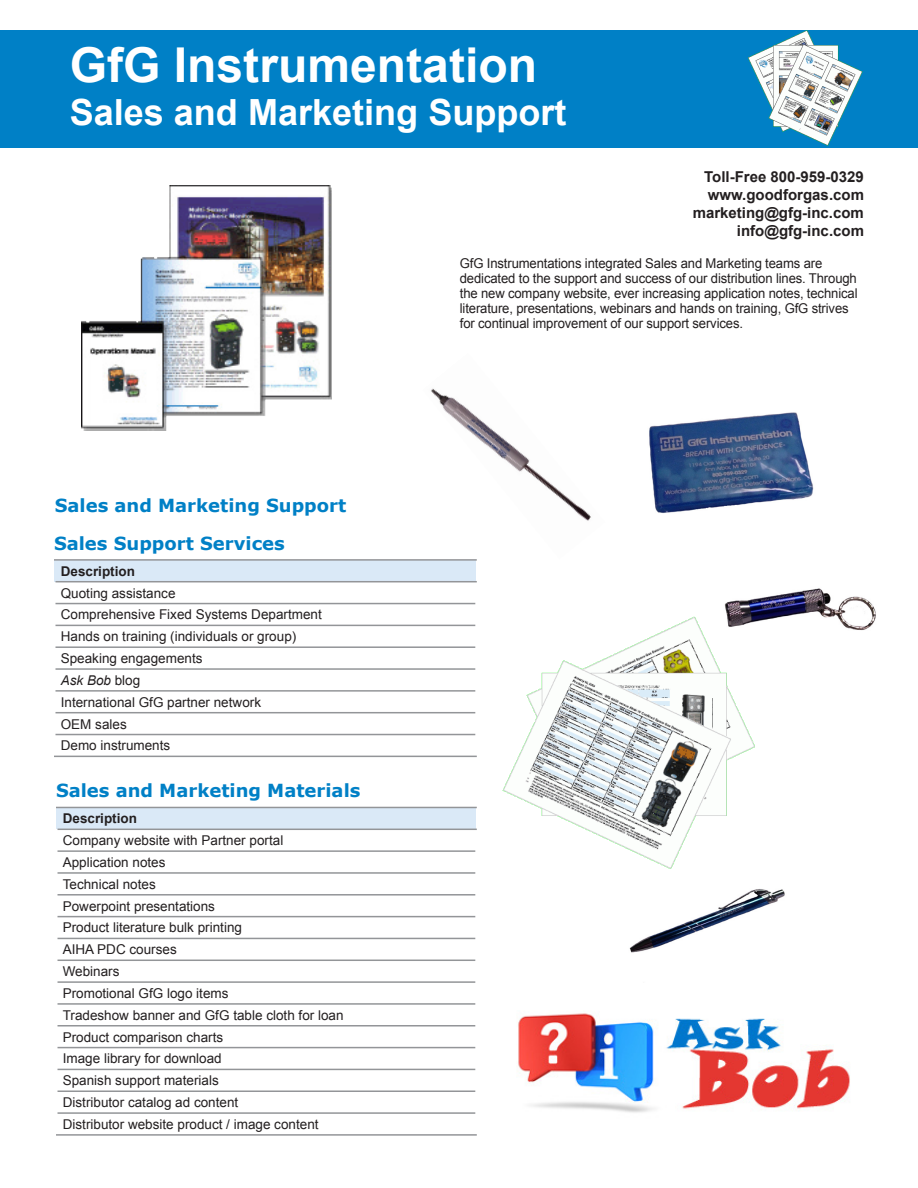
<style>
.page{position:relative;width:918px;height:1188px;background:#fff}
.page>*{position:absolute;margin:0;border:0;box-sizing:border-box;transform-origin:0 0}
.Front_Title{font:700 48.15px "Arial";color:#fff}
.Front_Title-2{font:700 36px "Arial";color:#fff}
.t1{font:700 18px "Verdana";color:#0080c6}
.t2{font:700 15px "Arial";color:#231f20}
._1Body{font:13.5px/15px "Arial";color:#231f20}
.t3{font:700 13.5px "Arial";color:#231f20}
.t4{font:italic 13.5px "Arial";color:#231f20}
.s1{font-style:normal}
</style>
<div class="page">
<div style="left:0;top:30px;width:918px;height:117px;background:#0080c6"></div>
<div style="left:55px;top:560px;width:421px;height:22px;background:#dae9f7"></div>
<hr style="left:54px;top:559px;width:423px;height:2px;background:#939598">
<hr style="left:56px;top:581px;width:421px;height:1px;background:#939598">
<hr style="left:56px;top:603px;width:419px;height:1px;background:#939598">
<hr style="left:56px;top:625px;width:419px;height:1px;background:#939598">
<hr style="left:56px;top:646px;width:419px;height:2px;background:#939598">
<hr style="left:56px;top:668px;width:419px;height:2px;background:#939598">
<hr style="left:56px;top:690px;width:419px;height:2px;background:#939598">
<hr style="left:56px;top:712px;width:419px;height:1px;background:#939598">
<hr style="left:56px;top:734px;width:419px;height:1px;background:#939598">
<hr style="left:54px;top:756px;width:423px;height:1px;background:#939598">
<img style="left:81px;top:186px;width:250px;height:244px">
<img style="left:743px;top:30px;width:121px;height:118px">
<img style="left:502px;top:616px;width:253px;height:253px">
<div style="left:57px;top:807px;width:419px;height:22px;background:#dae9f7"></div>
<hr style="left:56px;top:807px;width:421px;height:1px;background:#939598">
<hr style="left:58px;top:829px;width:419px;height:1px;background:#939598">
<hr style="left:58px;top:850px;width:417px;height:2px;background:#939598">
<hr style="left:58px;top:872px;width:417px;height:2px;background:#939598">
<hr style="left:58px;top:894px;width:417px;height:2px;background:#939598">
<hr style="left:58px;top:916px;width:417px;height:1px;background:#939598">
<hr style="left:58px;top:938px;width:417px;height:1px;background:#939598">
<hr style="left:58px;top:960px;width:417px;height:1px;background:#939598">
<hr style="left:58px;top:981px;width:417px;height:2px;background:#939598">
<hr style="left:58px;top:1003px;width:417px;height:2px;background:#939598">
<hr style="left:58px;top:1025px;width:417px;height:2px;background:#939598">
<hr style="left:58px;top:1047px;width:417px;height:1px;background:#939598">
<hr style="left:58px;top:1069px;width:417px;height:1px;background:#939598">
<hr style="left:58px;top:1090px;width:417px;height:2px;background:#939598">
<hr style="left:58px;top:1112px;width:417px;height:2px;background:#939598">
<hr style="left:56px;top:1134px;width:421px;height:2px;background:#939598">
<img style="left:629px;top:889px;width:156px;height:64px">
<img style="left:711px;top:588px;width:165px;height:48px">
<img style="left:518px;top:1013px;width:332px;height:100px">
<img style="left:649px;top:412px;width:165px;height:101px">
<img style="left:431px;top:388px;width:160px;height:133px">
<p class="Front_Title" style="left:70px;top:33px;width:469px">GfG Instrumentation</p>
<p class="Front_Title-2" style="left:70px;top:88px;width:498px">Sales and Marketing Support</p>
<p class="t1" style="left:55px;top:492px;width:293px">Sales and Marketing Support</p>
<p class="t1" style="left:54px;top:530px;width:232px">Sales Support Services</p>
<p class="t3" style="left:61px;top:562px;width:76px">Description</p>
<p class="_1Body" style="left:61px;top:585px;width:116px">Quoting assistance</p>
<p class="_1Body" style="left:61px;top:607px;width:263px">Comprehensive Fixed Systems Department</p>
<p class="_1Body" style="left:61px;top:629px;width:237px">Hands on training (individuals or group)</p>
<p class="_1Body" style="left:61px;top:651px;width:143px">Speaking engagements</p>
<p class="t4" style="left:61px;top:671px;width:81px">Ask Bob <span class="s1">blog</span></p>
<p class="_1Body" style="left:61px;top:695px;width:202px">International GfG partner network</p>
<p class="_1Body" style="left:61px;top:716px;width:68px">OEM sales</p>
<p class="_1Body" style="left:61px;top:738px;width:111px">Demo instruments</p>
<p class="t1" style="left:56px;top:778px;width:306px">Sales and Marketing Materials</p>
<p class="t3" style="left:63px;top:810px;width:76px">Description</p>
<p class="_1Body" style="left:63px;top:833px;width:222px">Company website with Partner portal</p>
<p class="_1Body" style="left:63px;top:855px;width:104px">Application notes</p>
<p class="_1Body" style="left:63px;top:877px;width:95px">Technical notes</p>
<p class="_1Body" style="left:63px;top:899px;width:154px">Powerpoint presentations</p>
<p class="_1Body" style="left:63px;top:920px;width:181px">Product literature bulk printing</p>
<p class="_1Body" style="left:63px;top:942px;width:116px">AIHA PDC courses</p>
<p class="_1Body" style="left:63px;top:964px;width:58px">Webinars</p>
<p class="_1Body" style="left:63px;top:986px;width:167px">Promotional GfG logo items</p>
<p class="_1Body" style="left:63px;top:1008px;width:282px">Tradeshow banner and GfG table cloth for loan</p>
<p class="_1Body" style="left:63px;top:1029px;width:162px">Product comparison charts</p>
<p class="_1Body" style="left:63px;top:1051px;width:161px">Image library for download</p>
<p class="_1Body" style="left:63px;top:1073px;width:158px">Spanish support materials</p>
<p class="_1Body" style="left:63px;top:1095px;width:177px">Distributor catalog ad content</p>
<p class="_1Body" style="left:63px;top:1117px;width:257px">Distributor website product / image content</p>
<p class="t2" style="left:704px;top:166px;width:161px">Toll-Free 800-959-0329</p>
<p class="t2" style="left:708px;top:184px;width:158px">www.goodforgas.com</p>
<p class="t2" style="left:693px;top:202px;width:173px">marketing@gfg-inc.com</p>
<p class="t2" style="left:737px;top:220px;width:129px">info@gfg-inc.com</p>
<p class="_1Body" style="left:460px;top:256px;width:399px">GfG Instrumentations integrated Sales and Marketing teams are dedicated to the support and success of our distribution lines. Through the new company website, ever increasing application notes, technical literature, presentations, webinars and hands on training, GfG strives for continual improvement of our support services.</p>
</div>
